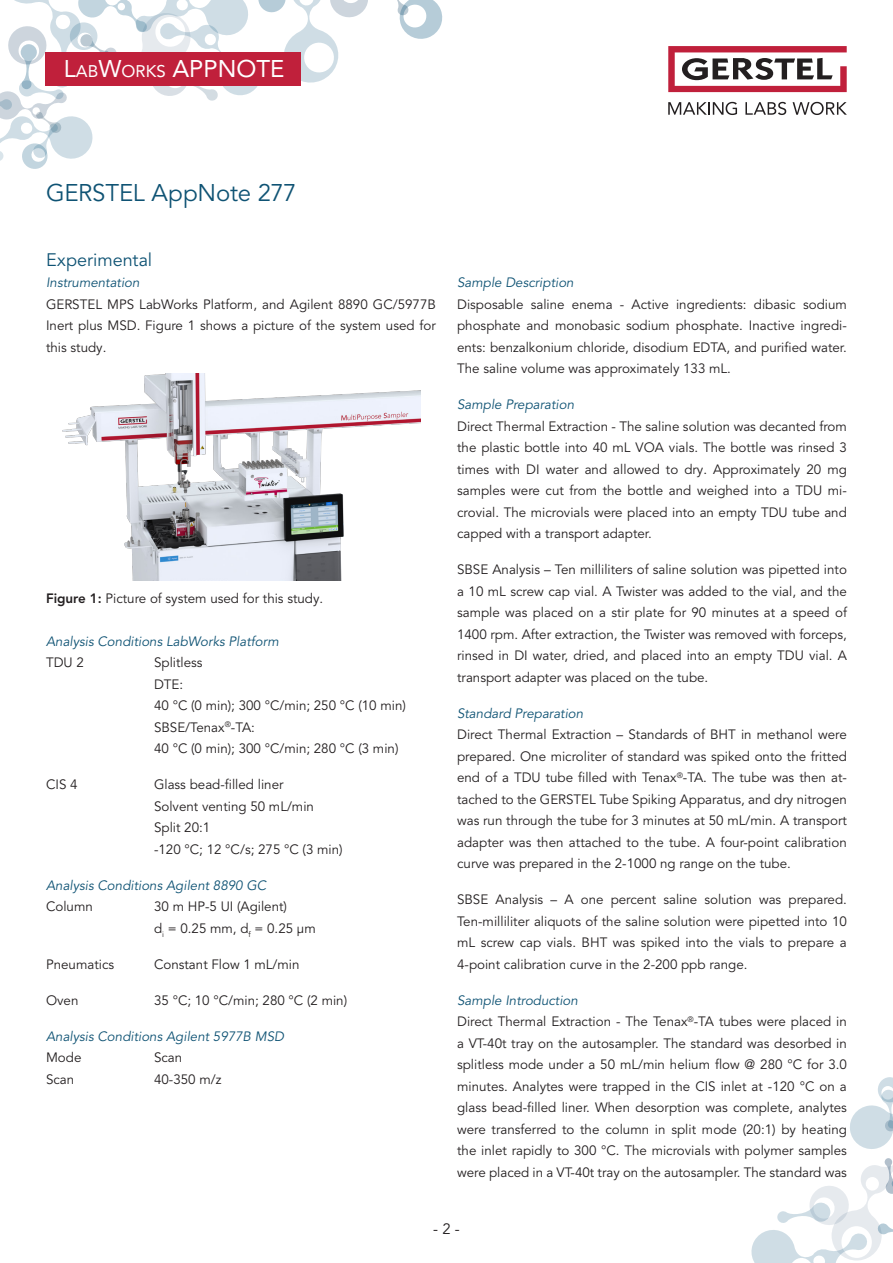
<style>
.page{position:relative;width:893px;height:1263px;background:#fff}
.page>*{position:absolute;margin:0;border:0;box-sizing:border-box;transform-origin:0 0}
.Authors{font:24px "Avenir LT Pro";letter-spacing:-.01em;color:#0f5374}
.t1{font:24px "Avenir LT Pro";color:#fff}
.t2{font:18px "Avenir LT Pro";color:#0f5374}
.t3{font:15px "Avenir LT Pro";color:#231f20}
.t4{font:13.5px/21.6px "Avenir LT Pro";color:#231f20;text-align:justify}
.t5{font:italic 13.5px "Avenir LT Pro";color:#0f5374}
.s1{font-style:inherit}
.s2{font-size:16.8px}
.s3{font-weight:800}
</style>
<div class="page">
<svg style="left:0;top:0;width:368px;height:169px"></svg>
<svg style="left:397px;top:0;width:46px;height:39px"></svg>
<svg style="left:751px;top:1077px;width:142px;height:186px"></svg>
<div style="left:45px;top:52px;width:256px;height:34px;background:#c0203b"></div>
<img style="left:62px;top:374px;width:359px;height:207px">
<svg style="left:668px;top:102px;width:69px;height:13px"></svg>
<svg style="left:745px;top:102px;width:41px;height:13px"></svg>
<svg style="left:793px;top:102px;width:54px;height:13px"></svg>
<svg style="left:668px;top:46px;width:179px;height:46px"></svg>
<h1 class="t1" style="left:64px;top:54px;width:222px"><span class="s1">L</span><span class="s2">AB</span><span class="s1">W</span><span class="s2">ORKS</span> APPNOTE</h1>
<p class="Authors" style="left:46px;top:178px;width:252px">GERSTEL AppNote 277</p>
<p class="t2" style="left:46px;top:249px;width:108px">Experimental</p>
<p class="t5" style="left:46px;top:274px;width:95px">Instrumentation</p>
<p class="t4" style="left:46px;top:293px;width:391px">GERSTEL MPS LabWorks Platform, and Agilent 8890 GC/5977B Inert plus MSD. Figure 1 shows a picture of the system used for this study.</p>
<p class="t4" style="left:46px;top:588px;width:279px"><span class="s3">Figure 1:</span> Picture of system used for this study.</p>
<p class="t5" style="left:46px;top:633px;width:234px">Analysis Conditions LabWorks Platform</p>
<p class="t4" style="left:46px;top:652px;width:39px">TDU 2</p>
<p class="t4" style="left:154px;top:652px;width:253px;text-align:left">Splitless<br>DTE:<br>40 °C (0 min); 300 °C/min; 250 °C (10 min)<br>SBSE/Tenax<sup>®</sup>-TA:<br>40 °C (0 min); 300 °C/min; 280 °C (3 min)</p>
<p class="t4" style="left:46px;top:774px;width:33px">CIS 4</p>
<p class="t4" style="left:154px;top:774px;width:190px;text-align:left">Glass bead-filled liner<br>Solvent venting 50 mL/min<br>Split 20:1<br>-120 °C; 12 °C/s; 275 °C (3 min)</p>
<p class="t5" style="left:46px;top:877px;width:222px">Analysis Conditions Agilent 8890 GC</p>
<p class="t4" style="left:46px;top:896px;width:48px">Column</p>
<p class="t4" style="left:154px;top:896px;width:163px">30 m HP-5 UI (Agilent)<br>d<sub>i</sub> = 0.25 mm, d<sub>f</sub> = 0.25 µm</p>
<p class="t4" style="left:46px;top:953px;width:70px">Pneumatics</p>
<p class="t4" style="left:154px;top:953px;width:147px">Constant Flow 1 mL/min</p>
<p class="t4" style="left:46px;top:989px;width:34px">Oven</p>
<p class="t4" style="left:154px;top:989px;width:195px">35 °C; 10 °C/min; 280 °C (2 min)</p>
<p class="t5" style="left:46px;top:1028px;width:239px">Analysis Conditions Agilent 5977B MSD</p>
<p class="t4" style="left:46px;top:1047px;width:37px">Mode</p>
<p class="t4" style="left:154px;top:1047px;width:30px">Scan</p>
<p class="t4" style="left:46px;top:1068px;width:30px">Scan</p>
<p class="t4" style="left:154px;top:1068px;width:69px">40-350 m/z</p>
<p class="t5" style="left:457px;top:274px;width:118px">Sample Description</p>
<p class="t4" style="left:457px;top:293px;width:391px">Disposable saline enema - Active ingredients: dibasic sodium phosphate and monobasic sodium phosphate. Inactive ingredi&shy;ents: benzalkonium chloride, disodium EDTA, and purified water.<br>The saline volume was approximately 133 mL.</p>
<p class="t5" style="left:457px;top:396px;width:119px">Sample Preparation</p>
<p class="t4" style="left:457px;top:415px;width:391px">Direct Thermal Extraction - The saline solution was decanted from the plastic bottle into 40 mL VOA vials. The bottle was rinsed 3 times with DI water and allowed to dry. Approximately 20 mg samples were cut from the bottle and weighed into a TDU mi&shy;crovial. The microvials were placed into an empty TDU tube and capped with a transport adapter.</p>
<p class="t4" style="left:457px;top:559px;width:391px">SBSE Analysis – Ten milliliters of saline solution was pipetted into a 10 mL screw cap vial. A Twister was added to the vial, and the sample was placed on a stir plate for 90 minutes at a speed of 1400 rpm. After extraction, the Twister was removed with forceps, rinsed in DI water, dried, and placed into an empty TDU vial. A transport adapter was placed on the tube.</p>
<p class="t5" style="left:457px;top:705px;width:128px">Standard Preparation</p>
<p class="t4" style="left:457px;top:724px;width:391px">Direct Thermal Extraction – Standards of BHT in methanol were prepared. One microliter of standard was spiked onto the fritted end of a TDU tube filled with Tenax<sup>®</sup>-TA. The tube was then at&shy;tached to the GERSTEL Tube Spiking Apparatus, and dry nitrogen was run through the tube for 3 minutes at 50 mL/min. A transport adapter was then attached to the tube. A four-point calibration curve was prepared in the 2-1000 ng range on the tube.</p>
<p class="t4" style="left:457px;top:889px;width:391px">SBSE Analysis – A one percent saline solution was prepared.<br>Ten-milliliter aliquots of the saline solution were pipetted into 10 mL screw cap vials. BHT was spiked into the vials to prepare a 4-point calibration curve in the 2-200 ppb range.</p>
<p class="t5" style="left:457px;top:992px;width:122px">Sample Introduction</p>
<p class="t4" style="left:457px;top:1011px;width:391px">Direct Thermal Extraction - The Tenax<sup>®</sup>-TA tubes were placed in a VT-40t tray on the autosampler. The standard was desorbed in splitless mode under a 50 mL/min helium flow @ 280 °C for 3.0 minutes. Analytes were trapped in the CIS inlet at -120 °C on a glass bead-filled liner. When desorption was complete, analytes were transferred to the column in split mode (20:1) by heating the inlet rapidly to 300 °C. The microvials with polymer samples were placed in a VT-40t tray on the autosampler. The standard was</p>
<p class="t3" style="left:433px;top:1220px;width:28px">- 2 -</p>
</div>
